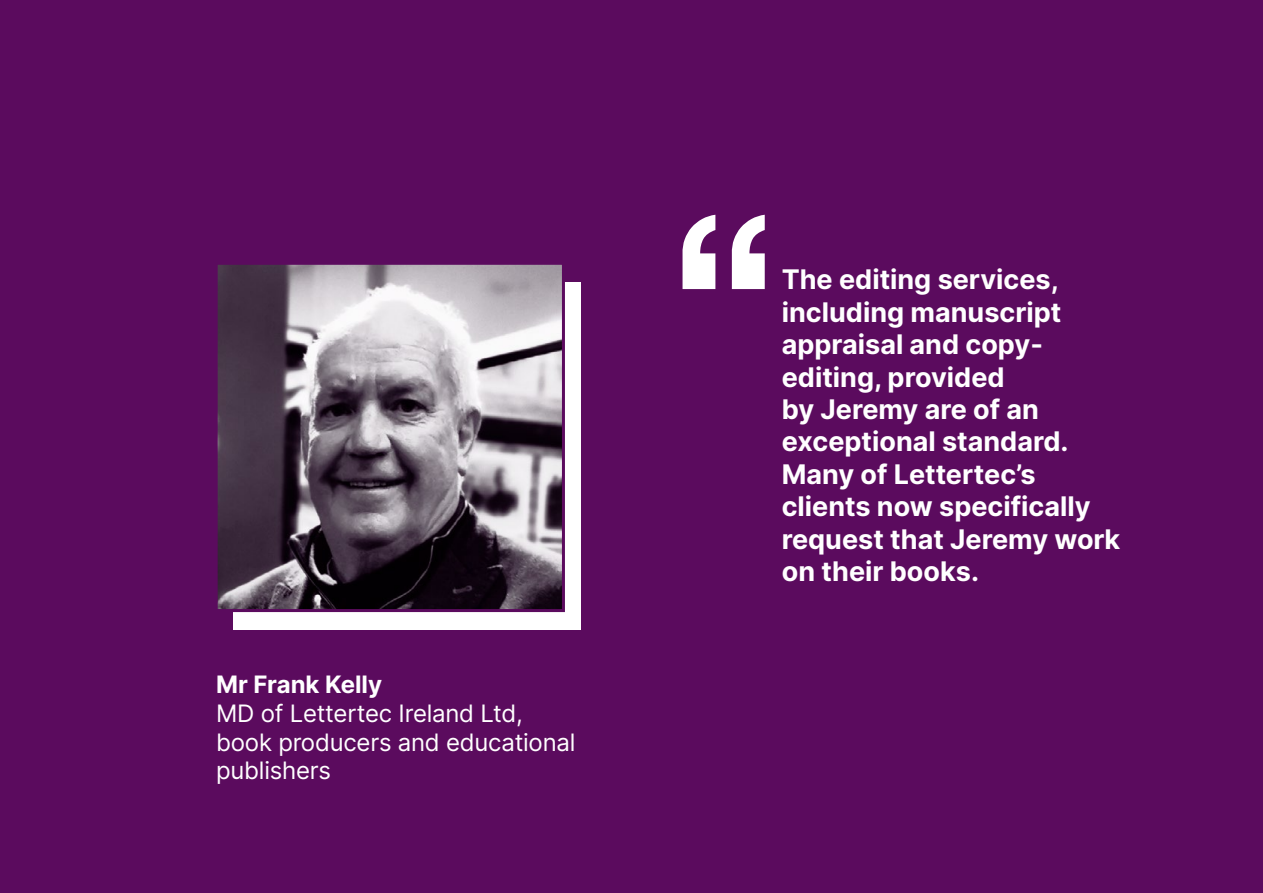
<style>
.page{position:relative;width:1263px;height:893px;background:#5b0b5e}
.page>*{position:absolute;margin:0;border:0;box-sizing:border-box;transform-origin:0 0}
.texto{font:700 27px/32.4px "Inter";color:#fff}
.texto-2{font:24px/28.8px "Inter";letter-spacing:-.01em;color:#fff}
.texto-3{font:700 24px "Inter";color:#fff}
</style>
<div class="page">
<svg style="left:682px;top:215px;width:83px;height:74px"></svg>
<div style="left:234px;top:282px;width:347px;height:348px;background:#fff"></div>
<img style="left:219px;top:266px;width:342px;height:342px">
<div style="left:215px;top:262px;width:350px;height:350px;border:3px solid #5b0b5e"></div>
<p class="texto-3" style="left:216px;top:667px;width:168px">Mr Frank Kelly</p>
<p class="texto-2" style="left:216px;top:698px;width:361px">MD of Lettertec Ireland Ltd, book producers and educational publishers</p>
<p class="texto" style="left:782px;top:263px;width:340px">The editing services, including manuscript appraisal and copy&shy;editing, provided<br>by Jeremy are of an exceptional standard.<br>Many of Lettertec’s clients now specifically request that Jeremy work on their books.</p>
</div>
